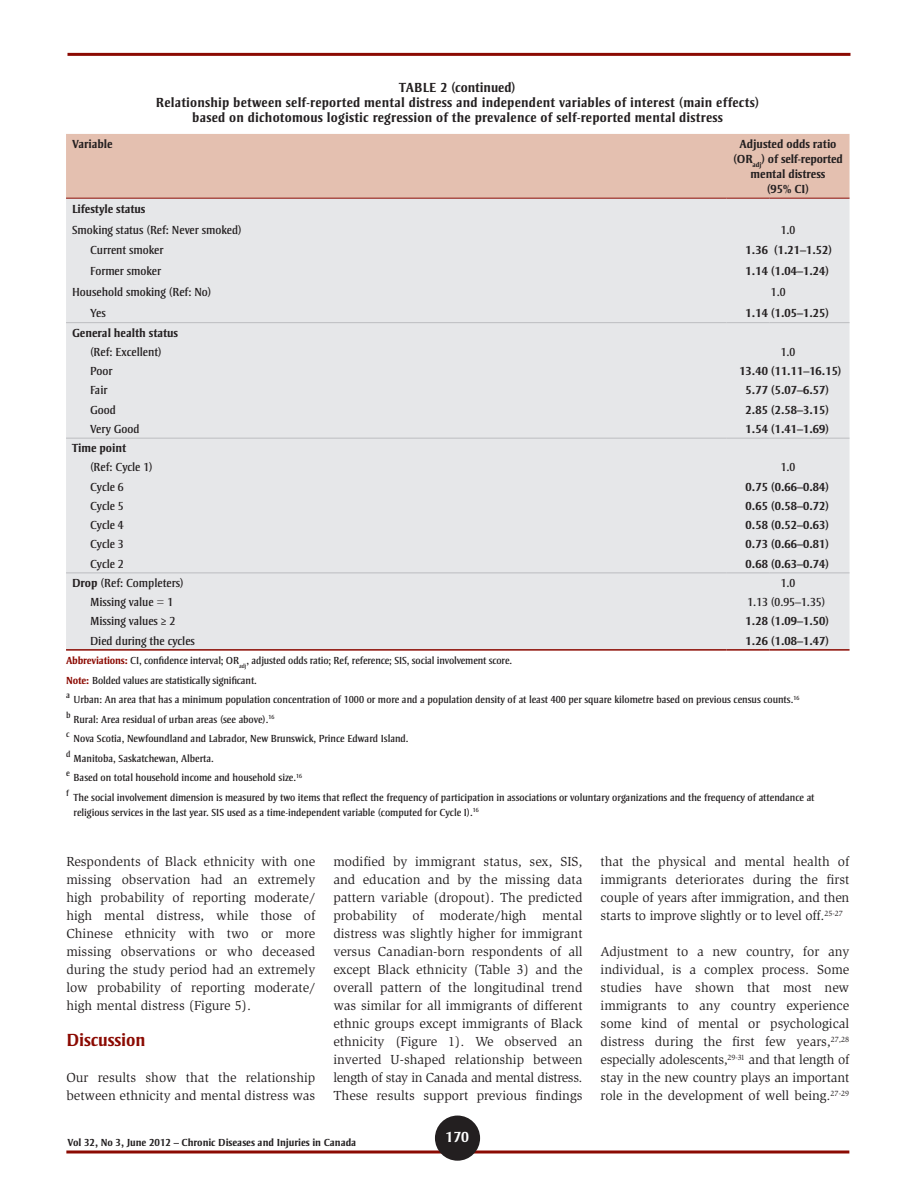
<style>
.page{position:relative;width:918px;height:1188px;background:#fff}
.page>*{position:absolute;margin:0;border:0;box-sizing:border-box;transform-origin:0 0}
.t1{font:700 18px "Strayhorn MT Std";color:#8b0a02}
.t2{font:700 15px "Strayhorn MT Std";color:#fff}
.t3{font:13.5px/18px "Slimbach Std";color:#231f20;text-align:justify}
.t4{font:700 13.5px/15px "Strayhorn MT Std";letter-spacing:.02em;color:#231f20;text-align:center}
.t5{font:700 12px/15px "Strayhorn MT Std";color:#231f20;text-align:center}
.t6{font:12px "Strayhorn MT Std";color:#231f20}
.t7{font:10.5px/19.5px "Strayhorn MT Std";color:#231f20}
.t8{font:700 10.5px "Strayhorn MT Std";color:#231f20}
.t9{font:8.7px "Strayhorn MT Std";color:#231f20}
.s1{font-weight:700}
.s2{font-weight:700;color:#8b0a02}
</style>
<div class="page">
<svg style="left:66px;top:1150px;width:783px;height:4px;background:#a74741"></svg>
<hr style="left:68px;top:53px;width:782px;height:3px;background:#8b0a02">
<div style="left:435px;top:1116px;width:45px;height:45px;background:#231f20;border-radius:50%"></div>
<div style="left:66px;top:134px;width:784px;height:64px;background:#e4c0b0"></div>
<div style="left:66px;top:199px;width:784px;height:450px;background:#e6e7e9"></div>
<hr style="left:66px;top:438px;width:661px;height:1px;background:#bcbdc0">
<hr style="left:727px;top:438px;width:42px;height:1px;background:#bcbdc0">
<hr style="left:769px;top:438px;width:81px;height:1px;background:#bcbdc0">
<hr style="left:66px;top:573px;width:661px;height:1px;background:#bcbdc0">
<hr style="left:727px;top:573px;width:42px;height:1px;background:#bcbdc0">
<hr style="left:769px;top:573px;width:81px;height:1px;background:#bcbdc0">
<hr style="left:66px;top:649px;width:661px;height:2px;background:#8b0a02">
<hr style="left:727px;top:649px;width:42px;height:2px;background:#8b0a02">
<hr style="left:769px;top:649px;width:81px;height:2px;background:#8b0a02">
<hr style="left:66px;top:322px;width:661px;height:1px;background:#bcbdc0">
<hr style="left:727px;top:322px;width:42px;height:1px;background:#bcbdc0">
<hr style="left:769px;top:322px;width:81px;height:1px;background:#bcbdc0">
<hr style="left:66px;top:198px;width:661px;height:1px;background:#8b0a02">
<hr style="left:727px;top:198px;width:42px;height:1px;background:#8b0a02">
<hr style="left:769px;top:198px;width:81px;height:1px;background:#8b0a02">
<p class="t4" style="left:156px;top:80px;width:605px">Table 2 (continued)<br>Relationship between self-reported mental distress and independent variables of interest (main effects) based on dichotomous logistic regression of the prevalence of self-reported mental distress</p>
<p class="t5" style="left:72px;top:136px;width:42px">Variable</p>
<p class="t5" style="left:733px;top:136px;width:111px">Adjusted odds ratio (OR<sub>adj</sub>) of self-reported mental distress<br>(95% CI)</p>
<p class="t5" style="left:72px;top:201px;width:75px">Lifestyle status</p>
<p class="t6" style="left:72px;top:223px;width:171px">Smoking status (Ref: Never smoked)</p>
<p class="t6" style="left:781px;top:223px;width:16px">1.0</p>
<p class="t6" style="left:90px;top:244px;width:75px">Current smoker</p>
<p class="t5" style="left:746px;top:243px;width:88px">1.36 (1.21–1.52)</p>
<p class="t6" style="left:90px;top:264px;width:73px">Former smoker</p>
<p class="t5" style="left:746px;top:264px;width:85px">1.14 (1.04–1.24)</p>
<p class="t6" style="left:72px;top:285px;width:141px">Household smoking (Ref: No)</p>
<p class="t6" style="left:771px;top:285px;width:16px">1.0</p>
<p class="t6" style="left:90px;top:306px;width:17px">Yes</p>
<p class="t5" style="left:746px;top:305px;width:85px">1.14 (1.05–1.25)</p>
<p class="t5" style="left:72px;top:325px;width:108px">General health status</p>
<p class="t6" style="left:90px;top:345px;width:73px">(Ref: Excellent)</p>
<p class="t6" style="left:781px;top:345px;width:16px">1.0</p>
<p class="t6" style="left:90px;top:364px;width:24px">Poor</p>
<p class="t5" style="left:739px;top:364px;width:104px">13.40 (11.11–16.15)</p>
<p class="t6" style="left:90px;top:384px;width:19px">Fair</p>
<p class="t5" style="left:746px;top:383px;width:85px">5.77 (5.07–6.57)</p>
<p class="t6" style="left:90px;top:403px;width:27px">Good</p>
<p class="t5" style="left:746px;top:402px;width:85px">2.85 (2.58–3.15)</p>
<p class="t6" style="left:90px;top:422px;width:51px">Very Good</p>
<p class="t5" style="left:746px;top:421px;width:85px">1.54 (1.41–1.69)</p>
<p class="t5" style="left:72px;top:441px;width:56px">Time point</p>
<p class="t6" style="left:90px;top:461px;width:64px">(Ref: Cycle 1)</p>
<p class="t6" style="left:781px;top:461px;width:16px">1.0</p>
<p class="t6" style="left:90px;top:480px;width:35px">Cycle 6</p>
<p class="t5" style="left:746px;top:479px;width:85px">0.75 (0.66–0.84)</p>
<p class="t6" style="left:90px;top:499px;width:35px">Cycle 5</p>
<p class="t5" style="left:746px;top:498px;width:85px">0.65 (0.58–0.72)</p>
<p class="t6" style="left:90px;top:518px;width:35px">Cycle 4</p>
<p class="t5" style="left:746px;top:518px;width:85px">0.58 (0.52–0.63)</p>
<p class="t6" style="left:90px;top:538px;width:35px">Cycle 3</p>
<p class="t5" style="left:746px;top:537px;width:85px">0.73 (0.66–0.81)</p>
<p class="t6" style="left:90px;top:557px;width:35px">Cycle 2</p>
<p class="t5" style="left:746px;top:556px;width:85px">0.68 (0.63–0.74)</p>
<p class="t6" style="left:72px;top:576px;width:113px"><span class="s1">Drop</span> (Ref: Completers)</p>
<p class="t6" style="left:781px;top:576px;width:16px">1.0</p>
<p class="t6" style="left:90px;top:595px;width:85px">Missing value = 1</p>
<p class="t6" style="left:747px;top:595px;width:79px">1.13 (0.95–1.35)</p>
<p class="t6" style="left:90px;top:615px;width:87px">Missing values ≥ 2</p>
<p class="t5" style="left:746px;top:614px;width:85px">1.28 (1.09–1.50)</p>
<p class="t6" style="left:90px;top:634px;width:106px">Died during the cycles</p>
<p class="t5" style="left:746px;top:633px;width:85px">1.26 (1.08–1.47)</p>
<p class="t7" style="left:66px;top:651px;width:448px"><span class="s2">Abbreviations:</span> CI, confidence interval; OR<sub>adj</sub>, adjusted odds ratio; Ref, reference; SIS, social involvement score.<br><span class="s2">Note:</span> Bolded values are statistically significant.</p>
<p class="t9" style="left:66px;top:690px;width:5px">a</p>
<p class="t7" style="left:74px;top:690px;width:727px">Urban: An area that has a minimum population concentration of 1000 or more and a population density of at least 400 per square kilometre based on previous census counts.<sup>16</sup></p>
<p class="t9" style="left:66px;top:710px;width:6px">b</p>
<p class="t7" style="left:74px;top:709px;width:202px">Rural: Area residual of urban areas (see above).<sup>16</sup></p>
<p class="t9" style="left:66px;top:729px;width:5px">c</p>
<p class="t7" style="left:74px;top:729px;width:337px">Nova Scotia, Newfoundland and Labrador, New Brunswick, Prince Edward Island.</p>
<p class="t9" style="left:66px;top:749px;width:6px">d</p>
<p class="t7" style="left:74px;top:748px;width:142px">Manitoba, Saskatchewan, Alberta.</p>
<p class="t9" style="left:66px;top:768px;width:5px">e</p>
<p class="t7" style="left:74px;top:768px;width:230px">Based on total household income and household size.<sup>16</sup></p>
<p class="t9" style="left:66px;top:788px;width:4px">f</p>
<p class="t7" style="left:74px;top:790px;width:743px;line-height:15px">The social involvement dimension is measured by two items that reflect the frequency of participation in associations or voluntary organizations and the frequency of attendance at religious services in the last year. SIS used as a time-independent variable (computed for Cycle I).<sup>16</sup></p>
<p class="t3" style="left:66px;top:853px;width:251px">Respondents of Black ethnicity with one missing observation had an extremely high probability of reporting moderate/ high mental distress, while those of Chinese ethnicity with two or more missing observations or who deceased during the study period had an extremely low probability of reporting moderate/ high mental distress (Figure 5).</p>
<h1 class="t1" style="left:66px;top:1029px;width:81px">Discussion</h1>
<p class="t3" style="left:66px;top:1069px;width:250px">Our results show that the relationship between ethnicity and mental distress was</p>
<p class="t3" style="left:333px;top:853px;width:251px">modified by immigrant status, sex, SIS, and education and by the missing data pattern variable (dropout). The predicted probability of moderate/high mental distress was slightly higher for immigrant versus Canadian-born respondents of all except Black ethnicity (Table 3) and the overall pattern of the longitudinal trend was similar for all immigrants of different ethnic groups except immigrants of Black ethnicity (Figure 1). We observed an inverted U-shaped relationship between length of stay in Canada and mental distress.<br>These results support previous findings</p>
<p class="t3" style="left:601px;top:853px;width:250px">that the physical and mental health of immigrants deteriorates during the first couple of years after immigration, and then starts to improve slightly or to level off.<sup>25-27</sup></p>
<p class="t3" style="left:601px;top:943px;width:250px">Adjustment to a new country, for any individual, is a complex process. Some studies have shown that most new immigrants to any country experience some kind of mental or psychological distress during the first few years,<sup>27,28 </sup>especially adolescents,<sup>29-31</sup> and that length of stay in the new country plays an important role in the development of well being.<sup>27-29</sup></p>
<p class="t8" style="left:68px;top:1137px;width:290px">Vol 32, No 3, June 2012 – Chronic Diseases and Injuries in Canada</p>
<p class="t2" style="left:446px;top:1128px;width:25px">170</p>
</div>
